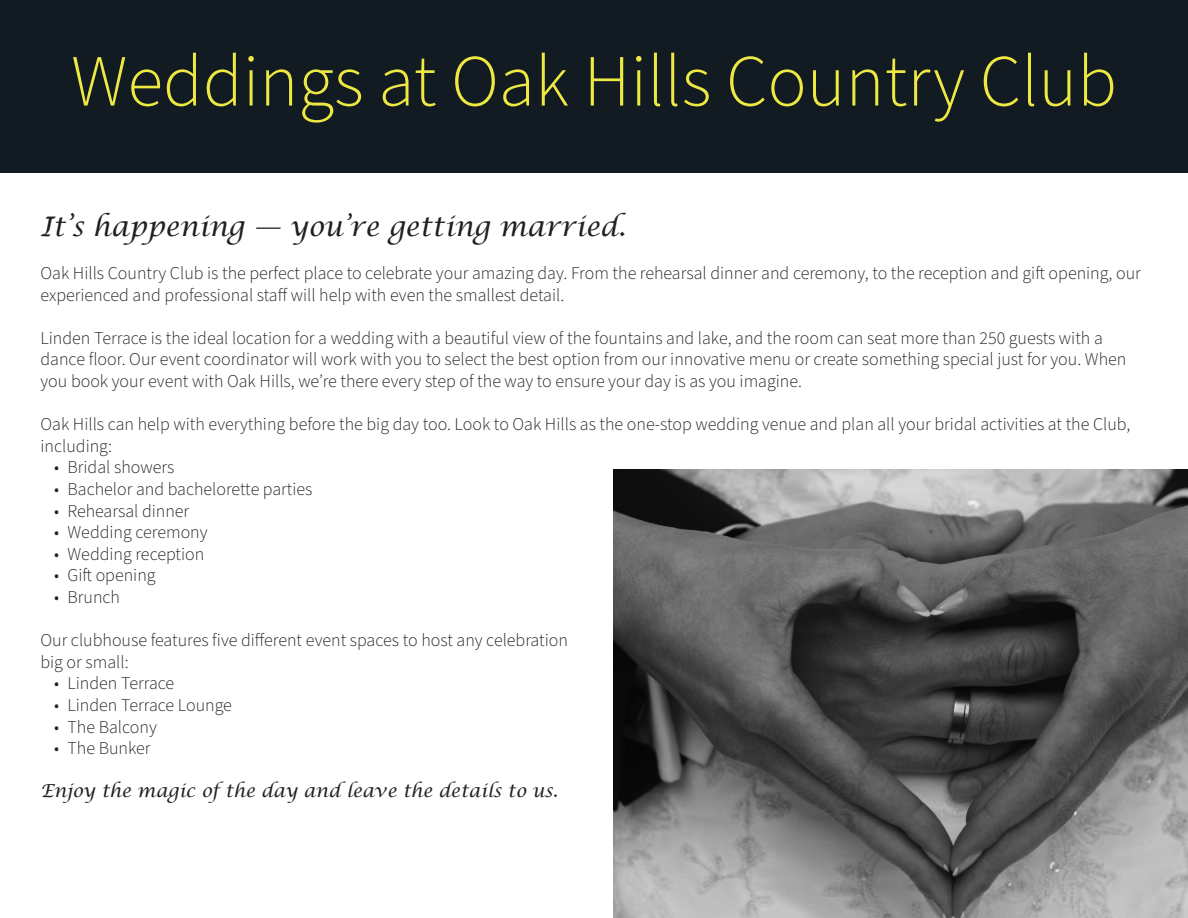
<style>
.page{position:relative;width:1188px;height:918px;background:#fff}
.page>*{position:absolute;margin:0;border:0;box-sizing:border-box;transform-origin:0 0}
.t1{font:300 73.5px "Source Sans Pro";color:#eee843}
.t2{font:italic 27px "Lucida Calligraphy";color:#231f20}
.t3{font:300 18px/21.6px "Source Sans Pro";color:#231f20}
.t4{font:italic 18px "Lucida Calligraphy";color:#231f20}
</style>
<div class="page">
<div style="left:0;top:0;width:1188px;height:172px;background:#121b22"></div>
<img style="left:613px;top:470px;width:575px;height:448px">
<p class="t1" style="left:71px;top:32px;width:1047px">Weddings at Oak Hills Country Club</p>
<p class="t2" style="left:40px;top:210px;width:587px">It’s happening — you’re getting married.</p>
<p class="t3" style="left:40px;top:263px;width:1102px">Oak Hills Country Club is the perfect place to celebrate your amazing day. From the rehearsal dinner and ceremony, to the reception and gift opening, our experienced and professional staff will help with even the smallest detail.</p>
<p class="t3" style="left:40px;top:328px;width:1087px">Linden Terrace is the ideal location for a wedding with a beautiful view of the fountains and lake, and the room can seat more than 250 guests with a dance floor. Our event coordinator will work with you to select the best option from our innovative menu or create something special just for you. When you book your event with Oak Hills, we’re there every step of the way to ensure your day is as you imagine.</p>
<p class="t3" style="left:40px;top:414px;width:1091px">Oak Hills can help with everything before the big day too. Look to Oak Hills as the one-stop wedding venue and plan all your bridal activities at the Club, including:</p>
<p class="t3" style="left:54px;top:457px;width:122px">• Bridal showers</p>
<p class="t3" style="left:54px;top:479px;width:260px">• Bachelor and bachelorette parties</p>
<p class="t3" style="left:54px;top:500px;width:137px">• Rehearsal dinner</p>
<p class="t3" style="left:54px;top:522px;width:155px">• Wedding ceremony</p>
<p class="t3" style="left:54px;top:544px;width:152px">• Wedding reception</p>
<p class="t3" style="left:54px;top:565px;width:103px">• Gift opening</p>
<p class="t3" style="left:54px;top:587px;width:68px">• Brunch</p>
<p class="t3" style="left:40px;top:630px;width:529px">Our clubhouse features five different event spaces to host any celebration</p>
<p class="t3" style="left:40px;top:652px;width:90px">big or small:</p>
<p class="t3" style="left:54px;top:673px;width:122px">• Linden Terrace</p>
<p class="t3" style="left:54px;top:695px;width:179px">• Linden Terrace Lounge</p>
<p class="t3" style="left:54px;top:716px;width:104px">• The Balcony</p>
<p class="t3" style="left:54px;top:738px;width:98px">• The Bunker</p>
<p class="t4" style="left:40px;top:780px;width:519px">Enjoy the magic of the day and leave the details to us.</p>
</div>
